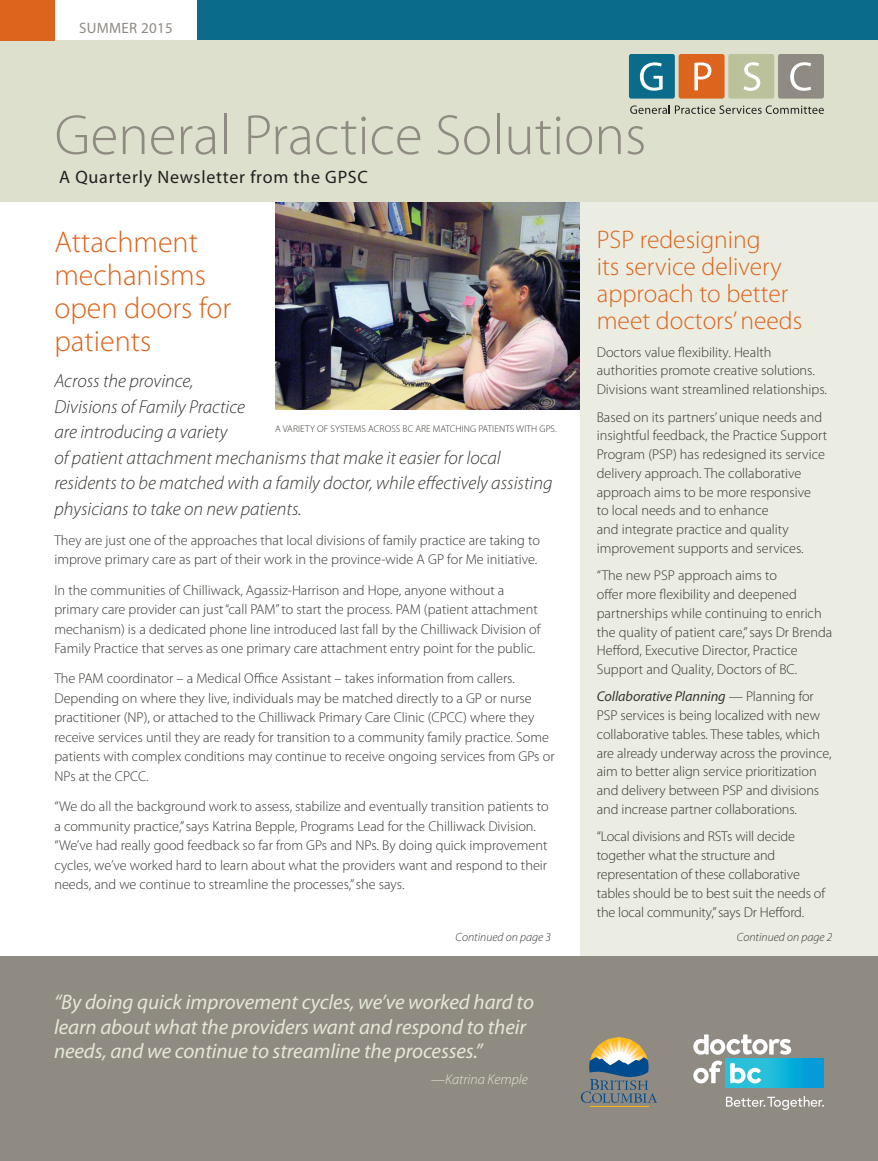
<style>
.page{position:relative;width:878px;height:1161px;background:#fff}
.page>*{position:absolute;margin:0;border:0;box-sizing:border-box;transform-origin:0 0}
.t1{font:300 57px "Myriad Pro";color:#8f8a82}
.t2{font:300 30px/33px "Myriad Pro";color:#dc641c}
.t3{font:300 25.5px/27px "Myriad Pro";color:#dc641c}
.t4{font:italic 21px/24.8px "Myriad Pro";letter-spacing:-.005em;color:#e5e7d6}
.t5{font:italic 300 18.75px/25.5px "Myriad Pro";color:#373632}
.t6{font:18px "Myriad Pro";letter-spacing:.04em;color:#231f20}
.t7{font:15px "Myriad Pro";letter-spacing:.02em;color:#8f8a82}
.t8{font:300 14.25px/18.8px "Myriad Pro";color:#373632}
.t9{font:italic 300 14.25px "Myriad Pro";color:#e5e7d6}
.t10{font:italic 300 12px "Myriad Pro";color:#373632}
.t11{font:300 9.75px "Myriad Pro";letter-spacing:.01em;color:#373632}
.s1{font-weight:400;font-style:italic}
</style>
<div class="page">
<img style="left:275px;top:202px;width:305px;height:208px">
<div style="left:580px;top:109px;width:298px;height:864px;background:#ecede2"></div>
<div style="left:197px;top:0;width:681px;height:40px;background:#0a6c8a"></div>
<div style="left:0;top:40px;width:878px;height:162px;background:#dde0cc"></div>
<div style="left:0;top:956px;width:878px;height:205px;background:#8f8a82"></div>
<div style="left:0;top:0;width:55px;height:40px;background:#dc641c"></div>
<div style="left:629px;top:54px;width:45px;height:45px;background:#0a6c8a;border-radius:2px"></div>
<div style="left:678px;top:54px;width:46px;height:45px;background:#dc641c;border-radius:2px"></div>
<div style="left:728px;top:54px;width:46px;height:45px;background:#bbc19b;border-radius:2px"></div>
<div style="left:778px;top:54px;width:45px;height:45px;background:#8f8a82;border-radius:2px"></div>
<svg style="left:630px;top:105px;width:193px;height:9px"></svg>
<svg style="left:640px;top:62px;width:22px;height:29px"></svg>
<svg style="left:694px;top:62px;width:17px;height:28px"></svg>
<svg style="left:743px;top:62px;width:17px;height:29px"></svg>
<svg style="left:790px;top:62px;width:21px;height:29px"></svg>
<hr style="left:590px;top:1106px;width:58px;height:1px;background:#fcb814">
<svg style="left:581px;top:1037px;width:76px;height:66px"></svg>
<svg style="left:693px;top:1061px;width:29px;height:22px"></svg>
<svg style="left:693px;top:1034px;width:98px;height:21px"></svg>
<svg style="left:726px;top:1096px;width:97px;height:14px"></svg>
<svg style="left:725px;top:1059px;width:98px;height:29px;background:#14b0d9"></svg>
<svg style="left:730px;top:1063px;width:31px;height:20px"></svg>
<p class="t7" style="left:79px;top:19px;width:95px">SUMMER 2015</p>
<h1 class="t1" style="left:55px;top:104px;width:593px">General Practice Solutions</h1>
<p class="t6" style="left:59px;top:167px;width:310px">A Quarterly Newsletter from the GPSC</p>
<h2 class="t2" style="left:54px;top:226px;width:178px">Attachment mechanisms open doors for patients</h2>
<p class="t5" style="left:54px;top:369px;width:499px">Across the province,<br>Divisions of Family Practice<br>are introducing a variety<br>of patient attachment mechanisms that make it easier for local residents to be matched with a family doctor, while effectively assisting physicians to take on new patients.</p>
<p class="t8" style="left:54px;top:531px;width:487px;line-height:19.5px">They are just one of the approaches that local divisions of family practice are taking to improve primary care as part of their work in the province-wide A GP for Me initiative.</p>
<p class="t8" style="left:54px;top:580px;width:487px;line-height:19.5px">In the communities of Chilliwack, Agassiz-Harrison and Hope, anyone without a primary care provider can just “call PAM” to start the process. PAM (patient attachment mechanism) is a dedicated phone line introduced last fall by the Chilliwack Division of Family Practice that serves as one primary care attachment entry point for the public.</p>
<p class="t8" style="left:54px;top:669px;width:501px;line-height:19.5px">The PAM coordinator – a Medical Office Assistant – takes information from callers.<br>Depending on where they live, individuals may be matched directly to a GP or nurse practitioner (NP), or attached to the Chilliwack Primary Care Clinic (CPCC) where they receive services until they are ready for transition to a community family practice. Some patients with complex conditions may continue to receive ongoing services from GPs or NPs at the CPCC.</p>
<p class="t8" style="left:54px;top:797px;width:495px;line-height:19.5px">“We do all the background work to assess, stabilize and eventually transition patients to a community practice,” says Katrina Bepple, Programs Lead for the Chilliwack Division. “We’ve had really good feedback so far from GPs and NPs. By doing quick improvement cycles, we’ve worked hard to learn about what the providers want and respond to their needs, and we continue to streamline the processes,” she says.</p>
<p class="t11" style="left:275px;top:423px;width:283px">A VARIETY OF SYSTEMS ACROSS BC ARE MATCHING PATIENTS WITH GPS.</p>
<h3 class="t3" style="left:596px;top:227px;width:207px">PSP redesigning<br>its service delivery approach to better meet doctors’ needs</h3>
<p class="t8" style="left:596px;top:343px;width:232px">Doctors value flexibility. Health authorities promote creative solutions.<br>Divisions want streamlined relationships.</p>
<p class="t8" style="left:596px;top:408px;width:232px">Based on its partners’ unique needs and insightful feedback, the Practice Support Program (PSP) has redesigned its service delivery approach. The collaborative approach aims to be more responsive<br>to local needs and to enhance<br>and integrate practice and quality improvement supports and services.</p>
<p class="t8" style="left:596px;top:566px;width:237px">“The new PSP approach aims to<br>offer more flexibility and deepened partnerships while continuing to enrich the quality of patient care,” says Dr Brenda Hefford, Executive Director, Practice Support and Quality, Doctors of BC.</p>
<p class="t8" style="left:596px;top:688px;width:236px"><span class="s1">Collaborative Planning</span> — Planning for PSP services is being localized with new collaborative tables. These tables, which are already underway across the province, aim to better align service prioritization and delivery between PSP and divisions and increase partner collaborations.</p>
<p class="t8" style="left:596px;top:827px;width:230px">“Local divisions and RSTs will decide together what the structure and representation of these collaborative tables should be to best suit the needs of the local community,” says Dr Hefford.</p>
<p class="t10" style="left:455px;top:931px;width:97px">Continued on page 3</p>
<p class="t10" style="left:737px;top:931px;width:97px">Continued on page 2</p>
<h3 class="t4" style="left:54px;top:990px;width:481px">“By doing quick improvement cycles, we’ve worked hard to learn about what the providers want and respond to their needs, and we continue to streamline the processes.”</h3>
<p class="t9" style="left:431px;top:1072px;width:98px">—Katrina Kemple</p>
</div>
